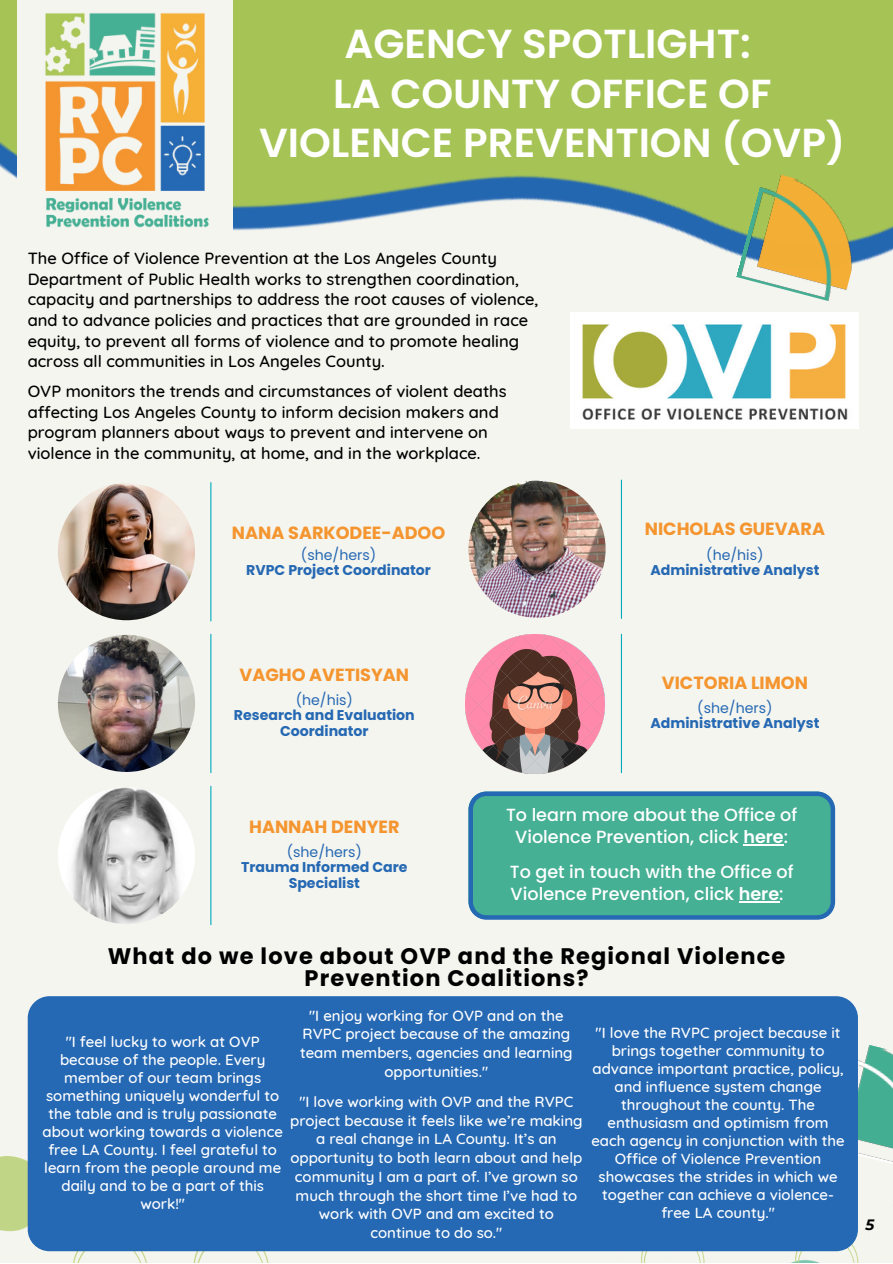
<style>
.page{position:relative;width:893px;height:1264px;background:#fff}
.page>*{position:absolute;margin:0;border:0;box-sizing:border-box;transform-origin:0 0}
.t1{font:600 40.5px/49.5px "Poppins";color:#fff;text-align:center}
.t2{font:700 22.5px/22.5px "Poppins";letter-spacing:.05em;color:#000;text-align:center}
.t3{font:700 17.7px "Poppins";color:#f4952f}
.t4{font:500 17.55px/21.9px "Poppins";color:#fff;text-align:center}
.t5{font:500 16.5px/20.5px "Quicksand";color:#000}
.t6{font:500 15px/18px "Quicksand";color:#fff;text-align:center}
.t7{font:italic 700 15px "Montserrat";color:#000}
.t8{font:700 14.1px/15.8px "Poppins";color:#2568b3;text-align:center}
.t9{font:14.1px "Poppins";color:#2568b3}
.s1{font-weight:600}
</style>
<div class="page">
<div style="left:0;top:0;width:892px;height:1262px;background:#f5f5ef"></div>
<img style="left:0;top:0;width:892px;height:638px">
<div style="left:17px;top:0;width:216px;height:243px;background:#f5f5ef"></div>
<img style="left:45px;top:12px;width:164px;height:216px">
<img style="left:736px;top:170px;width:134px;height:135px">
<img style="left:857px;top:1040px;width:35px;height:126px">
<img style="left:0;top:1156px;width:268px;height:106px">
<img style="left:613px;top:1166px;width:246px;height:96px">
<img style="left:570px;top:312px;width:288px;height:116px">
<hr style="left:210px;top:482px;width:1px;height:139px;background:#00acbd">
<img style="left:58px;top:483px;width:137px;height:137px;border-radius:50%">
<hr style="left:621px;top:480px;width:1px;height:138px;background:#00acbd">
<img style="left:468px;top:480px;width:137px;height:137px;border-radius:50%">
<hr style="left:210px;top:634px;width:1px;height:138px;background:#00acbd">
<img style="left:58px;top:635px;width:137px;height:137px;border-radius:50%">
<hr style="left:621px;top:634px;width:1px;height:138px;background:#00acbd">
<hr style="left:210px;top:786px;width:1px;height:138px;background:#00acbd">
<img style="left:58px;top:786px;width:137px;height:138px;border-radius:50%">
<svg style="left:468px;top:791px;width:367px;height:128px;background:#43aa97"></svg>
<hr style="left:743px;top:844px;width:40px;height:2px;background:#fff">
<hr style="left:738px;top:901px;width:41px;height:2px;background:#fff">
<div style="left:28px;top:996px;width:829px;height:255px;background:#2568b3;border-radius:22px"></div>
<img style="left:465px;top:634px;width:140px;height:139px">
<h1 class="t1" style="left:259px;top:19px;width:588px">AGENCY SPOTLIGHT:<br>LA COUNTY OFFICE OF<br>VIOLENCE PREVENTION (OVP)</h1>
<p class="t5" style="left:28px;top:247px;width:512px">The Office of Violence Prevention at the Los Angeles County Department of Public Health works to strengthen coordination, capacity and partnerships to address the root causes of violence, and to advance policies and practices that are grounded in race equity, to prevent all forms of violence and to promote healing across all communities in Los Angeles County.</p>
<p class="t5" style="left:28px;top:380px;width:480px">OVP monitors the trends and circumstances of violent deaths affecting Los Angeles County to inform decision makers and program planners about ways to prevent and intervene on violence in the community, at home, and in the workplace.</p>
<p class="t3" style="left:232px;top:520px;width:215px">NANA SARKODEE-ADOO</p>
<p class="t9" style="left:301px;top:545px;width:77px">(she/hers)</p>
<p class="t8" style="left:246px;top:562px;width:186px">RVPC Project Coordinator</p>
<p class="t3" style="left:644px;top:516px;width:182px">NICHOLAS GUEVARA</p>
<p class="t9" style="left:706px;top:545px;width:59px">(he/his)</p>
<p class="t8" style="left:650px;top:562px;width:170px">Administrative Analyst</p>
<p class="t3" style="left:239px;top:662px;width:171px">VAGHO AVETISYAN</p>
<p class="t9" style="left:296px;top:689px;width:59px">(he/his)</p>
<p class="t8" style="left:234px;top:707px;width:182px">Research and Evaluation<br>Coordinator</p>
<p class="t3" style="left:662px;top:670px;width:148px">VICTORIA LIMON</p>
<p class="t9" style="left:697px;top:697px;width:77px">(she/hers)</p>
<p class="t8" style="left:650px;top:715px;width:170px">Administrative Analyst</p>
<p class="t3" style="left:249px;top:814px;width:152px">HANNAH DENYER</p>
<p class="t9" style="left:287px;top:841px;width:77px">(she/hers)</p>
<p class="t8" style="left:241px;top:859px;width:168px">Trauma Informed Care<br>Specialist</p>
<p class="t4" style="left:506px;top:803px;width:293px">To learn more about the Office of<br>Violence Prevention, click <span class="s1">here</span>:</p>
<p class="t4" style="left:509px;top:860px;width:285px;text-align:left">To get in touch with the Office of<br>Violence Prevention, click <span class="s1">here</span>:</p>
<h2 class="t2" style="left:108px;top:944px;width:679px">What do we love about OVP and the Regional Violence<br>Prevention Coalitions?</h2>
<p class="t6" style="left:300px;top:1005px;width:274px;line-height:18.8px">"I enjoy working for OVP and on the<br>RVPC project because of the amazing team members, agencies and learning opportunities."</p>
<p class="t6" style="left:290px;top:1091px;width:294px;line-height:18.8px">"I love working with OVP and the RVPC project because it feels like we’re making a real change in LA County. It’s an opportunity to both learn about and help community I am a part of. I’ve grown so much through the short time I’ve had to work with OVP and am excited to continue to do so."</p>
<p class="t6" style="left:43px;top:1032px;width:242px">"I feel lucky to work at OVP because of the people. Every member of our team brings something uniquely wonderful to the table and is truly passionate about working towards a violence free LA County. I feel grateful to learn from the people around me daily and to be a part of this work!"</p>
<p class="t6" style="left:591px;top:1023px;width:255px">"I love the RVPC project because it brings together community to advance important practice, policy, and influence system change throughout the county. The enthusiasm and optimism from each agency in conjunction with the<br>Office of Violence Prevention showcases the strides in which we together can achieve a violence&shy;free LA county."</p>
<p class="t7" style="left:865px;top:1215px;width:10px">5</p>
</div>
